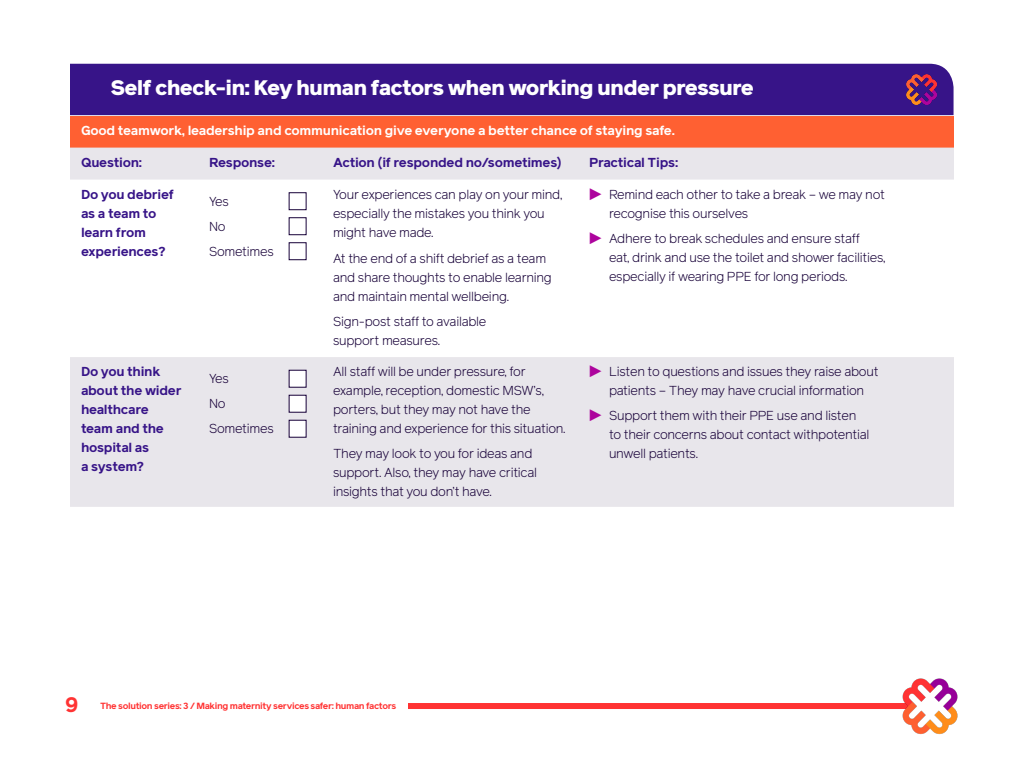
<style>
.page{position:relative;width:1024px;height:768px;background:#fff}
.page>*{position:absolute;margin:0;border:0;box-sizing:border-box;transform-origin:0 0}
.t1{font:900 21px "Reader Pro";letter-spacing:-.04em;color:#fff}
.t2{font:700 21px "Reader Pro";color:#f33}
.t3{font:300 13px/19px "Reader Pro";letter-spacing:-.02em;color:#170038}
.t4{font:700 13px/19px "Reader Pro";letter-spacing:-.02em;color:#371488}
.t5{font:700 13px "Reader Pro";letter-spacing:-.02em;color:#fff}
.t6{font:700 9px "Reader Pro";letter-spacing:-.04em;color:#f33}
.s1{font-weight:400;font-size:16px;color:#ad049d}
</style>
<div class="page">
<div style="left:408px;top:703px;width:505px;height:6px;background:#f33"></div>
<img style="left:902px;top:678px;width:56px;height:56px">
<div style="left:70px;top:116px;width:884px;height:32px;background:#ff6032"></div>
<svg style="left:70px;top:148px;width:884px;height:359px;fill:#eae8ec"></svg>
<div style="left:289px;top:193px;width:17px;height:17px;background:#fff"></div>
<div style="left:289px;top:218px;width:17px;height:17px;background:#fff"></div>
<div style="left:289px;top:243px;width:17px;height:17px;background:#fff"></div>
<div style="left:289px;top:370px;width:17px;height:17px;background:#fff"></div>
<div style="left:289px;top:395px;width:17px;height:17px;background:#fff"></div>
<div style="left:289px;top:420px;width:17px;height:17px;background:#fff"></div>
<div style="left:70px;top:64px;width:884px;height:51px;background:#371488"></div>
<img style="left:907px;top:75px;width:29px;height:29px">
<p class="t1" style="left:110px;top:72px;width:645px">Self check-in: Key human factors when working under pressure</p>
<p class="t5" style="left:81px;top:121px;width:595px">Good teamwork, leadership and communication give everyone a better chance of staying safe.</p>
<p class="t4" style="left:81px;top:153px;width:63px">Question:</p>
<p class="t4" style="left:209px;top:153px;width:68px">Response:</p>
<p class="t4" style="left:333px;top:153px;width:230px">Action (if responded no/sometimes)</p>
<p class="t4" style="left:589px;top:153px;width:91px">Practical Tips:</p>
<p class="t4" style="left:81px;top:185px;width:94px">Do you debrief as a team to learn from experiences?</p>
<p class="t3" style="left:209px;top:192px;width:21px">Yes</p>
<p class="t3" style="left:609px;top:185px;width:277px;text-indent:-20px"><span class="s1">▶</span> Remind each other to take a break – we may not recognise this ourselves</p>
<p class="t3" style="left:609px;top:229px;width:278px;text-indent:-20px"><span class="s1">▶</span> Adhere to break schedules and ensure staff<br>eat, drink and use the toilet and shower facilities, especially if wearing PPE for long periods.</p>
<p class="t3" style="left:333px;top:185px;width:231px">Your experiences can play on your mind, especially the mistakes you think you might have made.</p>
<p class="t3" style="left:333px;top:249px;width:220px">At the end of a shift debrief as a team and share thoughts to enable learning and maintain mental wellbeing.</p>
<p class="t3" style="left:333px;top:312px;width:155px">Sign-post staff to available support measures.</p>
<p class="t3" style="left:209px;top:217px;width:18px">No</p>
<p class="t3" style="left:209px;top:242px;width:66px">Sometimes</p>
<p class="t4" style="left:81px;top:362px;width:102px">Do you think about the wider healthcare team and the hospital as<br>a system?</p>
<p class="t3" style="left:209px;top:369px;width:21px">Yes</p>
<p class="t3" style="left:209px;top:394px;width:18px">No</p>
<p class="t3" style="left:209px;top:419px;width:66px">Sometimes</p>
<p class="t3" style="left:333px;top:362px;width:234px">All staff will be under pressure, for example, reception, domestic MSW’s, porters, but they may not have the training and experience for this situation.</p>
<p class="t3" style="left:333px;top:444px;width:206px">They may look to you for ideas and support. Also, they may have critical insights that you don’t have.</p>
<p class="t3" style="left:589px;top:362px;width:291px;text-align:center"><span class="s1">▶</span> Listen to questions and issues they raise about patients – They may have crucial information</p>
<p class="t3" style="left:609px;top:406px;width:262px;text-indent:-20px"><span class="s1">▶</span> Support them with their PPE use and listen to their concerns about contact withpotential unwell patients.</p>
<h1 class="t2" style="left:65px;top:689px;width:15px">9</h1>
<p class="t6" style="left:100px;top:699px;width:298px">The solution series: 3 / Making maternity services safer: human factors</p>
</div>
